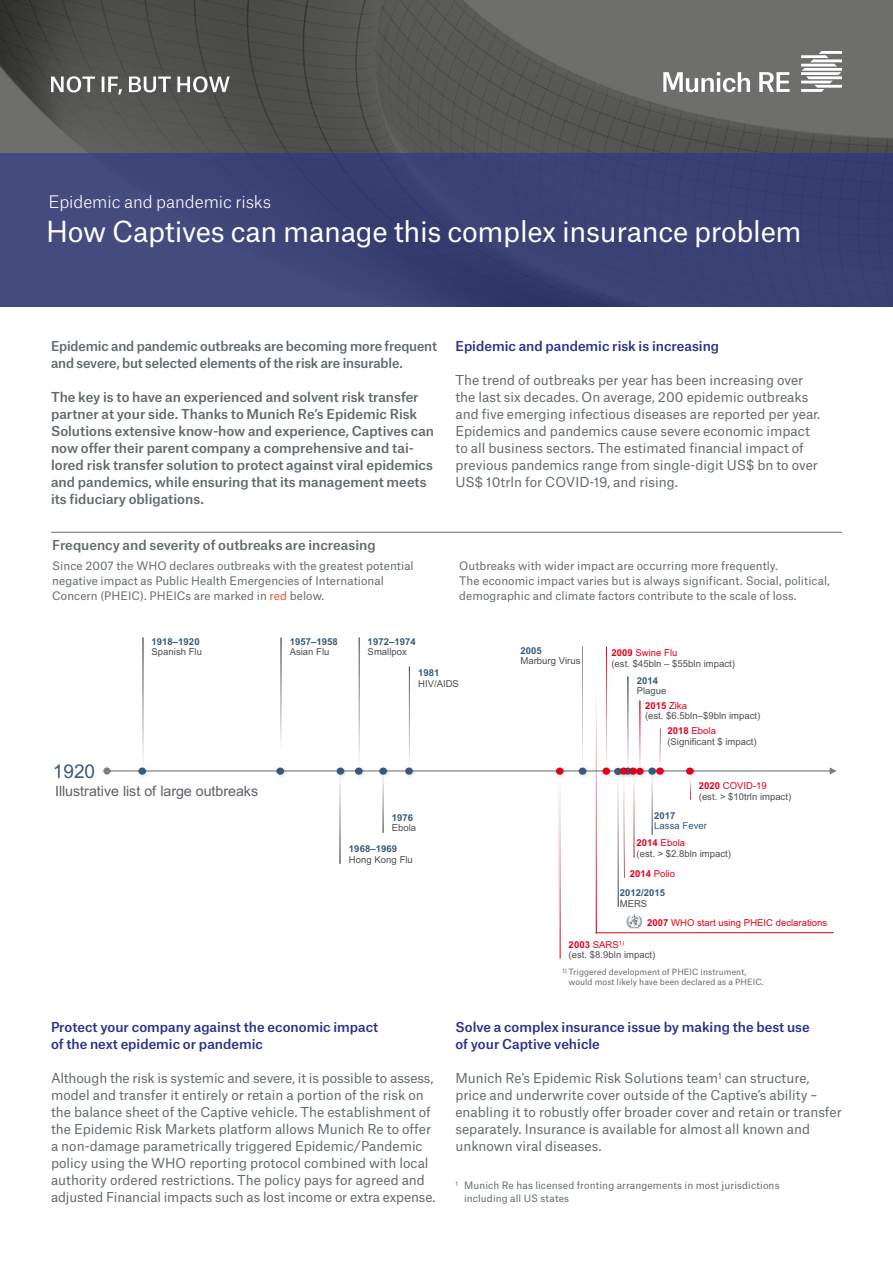
<style>
.page{position:relative;width:893px;height:1263px;background:#fff}
.page>*{position:absolute;margin:0;border:0;box-sizing:border-box;transform-origin:0 0}
.t1{font:27.75px "Munich Re";letter-spacing:-.01em;color:#fff}
.t2{font:19.05px "Arial";color:#365a7c}
.t3{font:300 16.5px "Munich Re";letter-spacing:-.005em;color:#fff}
.t4{font:14.25px "Arial";letter-spacing:-.005em;color:#5d6166}
.t5{font:13.2px/17px "Munich Re";color:#626a6e}
.t6{font:500 13.2px/17px "Munich Re";color:#626a6e}
.t7{font:500 13.2px/17px "Munich Re";color:#28348b}
.t8{font:11.25px/14.9px "Munich Re";letter-spacing:.005em;color:#626a6e}
.t9{font:9.75px/12.8px "Munich Re";letter-spacing:.01em;color:#626a6e}
.t10{font:9.45px/10.8px "Arial";color:#4d4e53}
.t11{font:700 9.45px "Arial";letter-spacing:.005em;color:#365a7c}
.t12{font:9.45px "Arial";letter-spacing:.005em;color:#e2001a}
.t13{font:9.45px/16.4px "Arial";letter-spacing:.005em;color:#365a7c}
.t14{font:8.25px/9.9px "Munich Re";letter-spacing:.01em;color:#626a6e}
.s1{color:#e94f35}
.s2{font-weight:700;color:#e2001a}
.s3{color:#e2001a}
.s4{font-style:inherit}
.s5{font-weight:700}
</style>
<div class="page">
<svg style="left:0;top:0;width:893px;height:153px;background:#595958"></svg>
<svg style="left:663px;top:51px;width:179px;height:41px"></svg>
<svg style="left:51px;top:76px;width:179px;height:19px"></svg>
<hr style="left:51px;top:532px;width:791px;height:1px;background:#626a6e">
<div style="left:0;top:153px;width:893px;height:153px;background:#3b4275"></div>
<img style="left:595px;top:721px;width:1px;height:212px">
<img style="left:142px;top:637px;width:1px;height:122px">
<img style="left:280px;top:637px;width:1px;height:107px">
<img style="left:358px;top:637px;width:1px;height:118px">
<img style="left:409px;top:667px;width:1px;height:96px">
<img style="left:605px;top:647px;width:1px;height:41px">
<img style="left:659px;top:732px;width:1px;height:31px">
<img style="left:627px;top:676px;width:1px;height:87px">
<img style="left:639px;top:700px;width:1px;height:63px">
<img style="left:340px;top:799px;width:1px;height:64px">
<img style="left:382px;top:799px;width:1px;height:33px">
<img style="left:651px;top:799px;width:1px;height:35px">
<img style="left:582px;top:646px;width:1px;height:115px">
<img style="left:559px;top:799px;width:1px;height:159px">
<img style="left:617px;top:799px;width:1px;height:107px">
<svg style="left:103px;top:767px;width:734px;height:32px"></svg>
<img style="left:620px;top:763px;width:17px;height:17px">
<svg style="left:624px;top:767px;width:8px;height:8px"></svg>
<img style="left:682px;top:767px;width:17px;height:13px">
<div style="left:686px;top:767px;width:8px;height:8px;background:#e2001a;border-radius:50%"></div>
<img style="left:633px;top:775px;width:2px;height:82px">
<hr style="left:596px;top:932px;width:237px;height:1px;background:#e2001a">
<div style="left:629px;top:767px;width:8px;height:8px;background:#e2001a;border-radius:50%"></div>
<div style="left:620px;top:767px;width:7px;height:8px;background:#e2001a;border-radius:50%"></div>
<img style="left:623px;top:774px;width:2px;height:104px">
<svg style="left:626px;top:914px;width:16px;height:15px"></svg>
<p class="t3" style="left:48px;top:189px;width:224px">Epidemic and pandemic risks</p>
<h1 class="t1" style="left:46px;top:209px;width:757px">How Captives can manage this complex insurance problem</h1>
<p class="t6" style="left:51px;top:336px;width:388px">Epidemic and pandemic outbreaks are becoming more frequent and severe, but selected elements of the risk are insurable.</p>
<p class="t6" style="left:51px;top:387px;width:385px">The key is to have an experienced and solvent risk transfer partner at your side. Thanks to Munich Re’s Epidemic Risk Solutions extensive know-how and experience, Captives can now offer their parent company a comprehensive and tai&shy;lored risk transfer solution to protect against viral epidemics and pandemics, while ensuring that its management meets its fiduciary obligations.</p>
<p class="t7" style="left:455px;top:336px;width:265px">Epidemic and pandemic risk is increasing</p>
<p class="t5" style="left:455px;top:370px;width:366px">The trend of outbreaks per year has been increasing over the last six decades. On average, 200 epidemic outbreaks and five emerging infectious diseases are reported per year.<br>Epidemics and pandemics cause severe economic impact to all business sectors. The estimated financial impact of previous pandemics range from single-digit US$ bn to over US$ 10trln for COVID-19, and rising.</p>
<p class="t6" style="left:52px;top:535px;width:325px">Frequency and severity of outbreaks are increasing</p>
<p class="t8" style="left:52px;top:557px;width:363px">Since 2007 the WHO declares outbreaks with the greatest potential negative impact as Public Health Emergencies of International<br>Concern (PHEIC). PHEICs are marked in <span class="s1">red</span> below.</p>
<p class="t8" style="left:459px;top:557px;width:372px">Outbreaks with wider impact are occurring more frequently.<br>The economic impact varies but is always significant. Social, political, demographic and climate factors contribute to the scale of loss.</p>
<h2 class="t2" style="left:53px;top:758px;width:44px">1920</h2>
<p class="t11" style="left:152px;top:635px;width:50px">1918–1920</p>
<p class="t10" style="left:152px;top:647px;width:52px">Spanish Flu</p>
<p class="t4" style="left:55px;top:781px;width:205px">Illustrative list of large outbreaks</p>
<p class="t11" style="left:290px;top:635px;width:50px">1957–1958</p>
<p class="t10" style="left:290px;top:647px;width:41px">Asian Flu</p>
<p class="t11" style="left:368px;top:635px;width:50px">1972–1974</p>
<p class="t10" style="left:368px;top:647px;width:41px">Smallpox</p>
<p class="t11" style="left:418px;top:666px;width:23px">1981</p>
<p class="t10" style="left:418px;top:678px;width:42px">HIV/AIDS</p>
<p class="t11" style="left:392px;top:811px;width:23px">1976</p>
<p class="t10" style="left:392px;top:823px;width:26px">Ebola</p>
<p class="t11" style="left:349px;top:842px;width:50px">1968–1969</p>
<p class="t10" style="left:349px;top:854px;width:65px">Hong Kong Flu</p>
<p class="t11" style="left:521px;top:644px;width:23px">2005</p>
<p class="t10" style="left:521px;top:655px;width:61px">Marburg Virus</p>
<p class="t10" style="left:611px;top:647px;width:125px"><span class="s2">2009</span> <span class="s3">Swine Flu<br></span>(est. $45bln – $55bln impact)</p>
<p class="t11" style="left:637px;top:674px;width:23px">2014</p>
<p class="t10" style="left:645px;top:683px;width:43px;line-height:14.5px;text-indent:-8px">Plague<br><span class="s2">2015</span> <span class="s3">Zika</span></p>
<p class="t10" style="left:645px;top:710px;width:117px">(est. $6.5bln–$9bln impact)</p>
<p class="t10" style="left:667px;top:725px;width:91px"><span class="s2">2018</span> <span class="s3">Ebola </span>(Significant $ impact)</p>
<p class="t10" style="left:699px;top:780px;width:94px"><span class="s2">2020</span> <span class="s3">C</span><span class="s3">OVID</span><span class="s3">-19<br></span>(est. &gt; $10<span class="s4">tr</span>ln impact)</p>
<p class="t11" style="left:654px;top:809px;width:23px">2017</p>
<p class="t13" style="left:636px;top:818px;width:72px;text-indent:18px">Lassa Fever<br><span class="s2">2014</span> <span class="s3">Ebola</span></p>
<p class="t10" style="left:636px;top:848px;width:96px">(est. &gt; $2.8b<span class="s4">l</span>n impact)</p>
<p class="t12" style="left:630px;top:867px;width:47px"><span class="s5">2014</span> Polio</p>
<p class="t11" style="left:620px;top:886px;width:47px">2012/2015</p>
<p class="t10" style="left:620px;top:898px;width:29px">MERS</p>
<p class="t12" style="left:647px;top:916px;width:182px"><span class="s5">2007</span> WHO start using PHEIC declarations</p>
<p class="t10" style="left:569px;top:939px;width:88px"><span class="s2">2003</span> <span class="s3">SARS</span><sup>1)<br></sup>(est. $8.9bln impact)</p>
<p class="t14" style="left:568px;top:966px;width:197px;text-indent:-6px"><sup>1)</sup> Triggered development of PHEIC instrument, would most likely have been declared as a PHEIC.</p>
<p class="t7" style="left:51px;top:1017px;width:329px">Protect your company against the economic impact of the next epidemic or pandemic</p>
<p class="t5" style="left:51px;top:1068px;width:386px">Although the risk is systemic and severe, it is possible to assess, model and transfer it entirely or retain a portion of the risk on the balance sheet of the Captive vehicle. The establishment of the Epidemic Risk Markets platform allows Munich Re to offer a non-damage parametrically triggered Epidemic/Pandemic policy using the WHO reporting protocol combined with local authority ordered restrictions. The policy pays for agreed and adjusted Financial impacts such as lost income or extra expense.</p>
<p class="t7" style="left:455px;top:1017px;width:356px">Solve a complex insurance issue by making the best use of your Captive vehicle</p>
<p class="t5" style="left:455px;top:1068px;width:388px">Munich Re’s Epidemic Risk Solutions team<sup>1</sup> can structure, price and underwrite cover outside of the Captive’s ability – enabling it to robustly offer broader cover and retain or transfer separately. Insurance is available for almost all known and unknown viral diseases.</p>
<p class="t9" style="left:464px;top:1178px;width:317px;text-indent:-9px"><sup>1</sup> Munich Re has licensed fronting arrangements in most jurisdictions including all US states</p>
</div>
